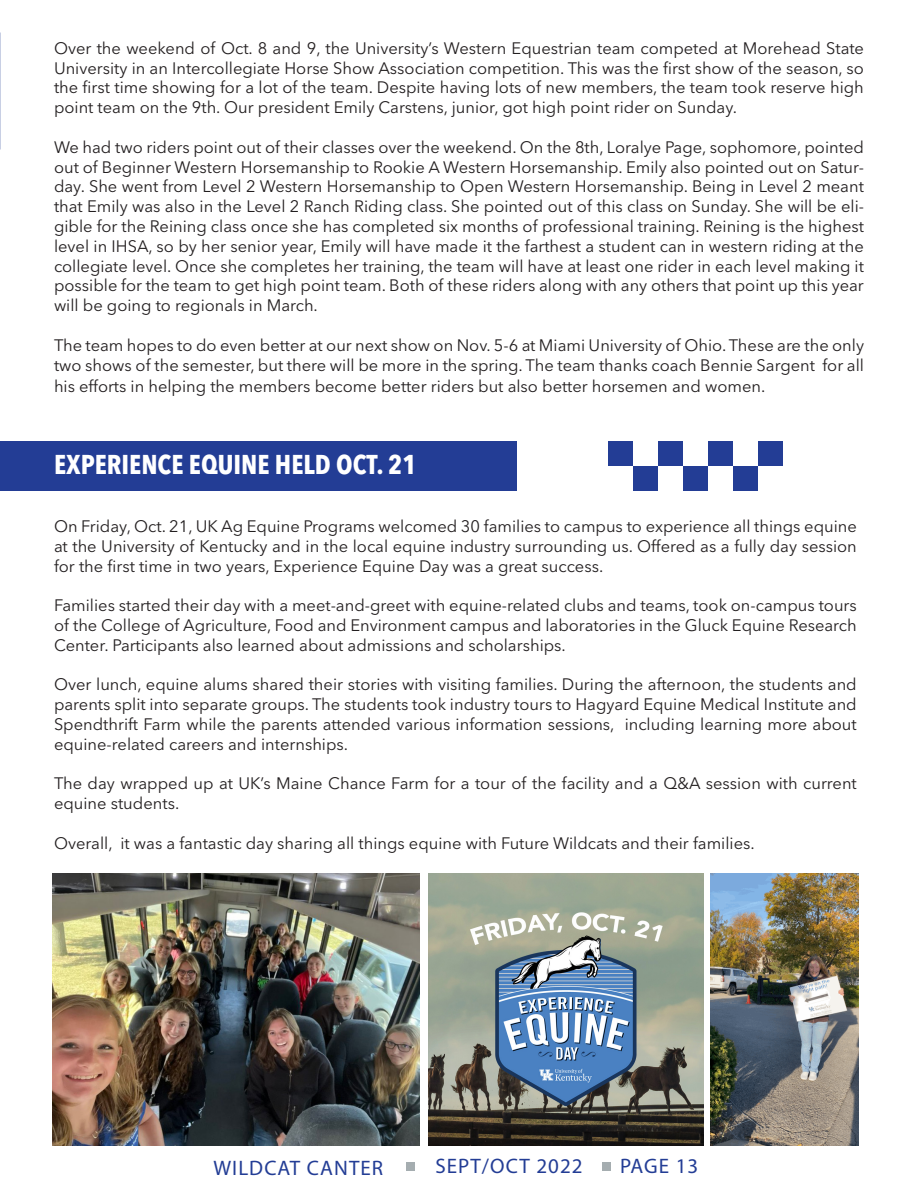
<style>
.page{position:relative;width:918px;height:1188px;background:#fff}
.page>*{position:absolute;margin:0;border:0;box-sizing:border-box;transform-origin:0 0}
.t1{font:700 condensed 27px "Avenir Next LT Pro";color:#fff}
.t2{font:21px "Myriad Pro";letter-spacing:.05em;color:#233d95}
.t3{font:16.5px/19.8px "Avenir Next LT Pro";color:#231f20;text-align:justify}
</style>
<div class="page">
<div style="left:406px;top:1162px;width:9px;height:9px;background:#a5adb0"></div>
<div style="left:602px;top:1162px;width:9px;height:9px;background:#a5adb0"></div>
<div style="left:608px;top:441px;width:25px;height:25px;background:#233d95"></div>
<div style="left:633px;top:466px;width:25px;height:25px;background:#233d95"></div>
<div style="left:658px;top:441px;width:25px;height:25px;background:#233d95"></div>
<div style="left:683px;top:466px;width:25px;height:25px;background:#233d95"></div>
<div style="left:708px;top:441px;width:25px;height:25px;background:#233d95"></div>
<div style="left:733px;top:466px;width:25px;height:25px;background:#233d95"></div>
<div style="left:758px;top:441px;width:25px;height:25px;background:#233d95"></div>
<div style="left:0;top:441px;width:517px;height:50px;background:#233d95"></div>
<img style="left:52px;top:873px;width:367px;height:272px">
<img style="left:429px;top:873px;width:275px;height:272px">
<img style="left:710px;top:873px;width:148px;height:272px">
<p class="t3" style="left:54px;top:38px;width:812px">Over the weekend of Oct. 8 and 9, the University’s Western Equestrian team competed at Morehead State University in an Intercollegiate Horse Show Association competition. This was the first show of the season, so the first time showing for a lot of the team. Despite having lots of new members, the team took reserve high point team on the 9th. Our president Emily Carstens, junior, got high point rider on Sunday.</p>
<p class="t3" style="left:54px;top:137px;width:812px">We had two riders point out of their classes over the weekend. On the 8th, Loralye Page, sophomore, pointed out of Beginner Western Horsemanship to Rookie A Western Horsemanship. Emily also pointed out on Satur&shy;day. She went from Level 2 Western Horsemanship to Open Western Horsemanship. Being in Level 2 meant that Emily was also in the Level 2 Ranch Riding class. She pointed out of this class on Sunday. She will be eli&shy;gible for the Reining class once she has completed six months of professional training. Reining is the highest level in IHSA, so by her senior year, Emily will have made it the farthest a student can in western riding at the collegiate level. Once she completes her training, the team will have at least one rider in each level making it possible for the team to get high point team. Both of these riders along with any others that point up this year will be going to regionals in March.</p>
<p class="t3" style="left:54px;top:335px;width:812px">The team hopes to do even better at our next show on Nov. 5-6 at Miami University of Ohio. These are the only two shows of the semester, but there will be more in the spring. The team thanks coach Bennie Sargent for all</p>
<p class="t3" style="left:54px;top:377px;width:713px">his efforts in helping the members become better riders but also better horsemen and women.</p>
<p class="t1" style="left:54px;top:448px;width:364px">EXPERIENCE EQUINE HELD OCT. 21</p>
<p class="t3" style="left:54px;top:516px;width:804px">On Friday, Oct. 21, UK Ag Equine Programs welcomed 30 families to campus to experience all things equine at the University of Kentucky and in the local equine industry surrounding us. Offered as a fully day session for the first time in two years, Experience Equine Day was a great success.</p>
<p class="t3" style="left:54px;top:595px;width:804px">Families started their day with a meet-and-greet with equine-related clubs and teams, took on-campus tours of the College of Agriculture, Food and Environment campus and laboratories in the Gluck Equine Research Center. Participants also learned about admissions and scholarships.</p>
<p class="t3" style="left:54px;top:675px;width:804px">Over lunch, equine alums shared their stories with visiting families. During the afternoon, the students and parents split into separate groups. The students took industry tours to Hagyard Equine Medical Institute and Spendthrift Farm while the parents attended various information sessions, including learning more about equine-related careers and internships.</p>
<p class="t3" style="left:54px;top:774px;width:804px">The day wrapped up at UK’s Maine Chance Farm for a tour of the facility and a Q&amp;A session with current equine students.</p>
<p class="t3" style="left:54px;top:833px;width:702px">Overall, it was a fantastic day sharing all things equine with Future Wildcats and their families.</p>
<p class="t2" style="left:213px;top:1155px;width:171px">WILDCAT CANTER</p>
<p class="t2" style="left:435px;top:1153px;width:149px">SEPT/OCT 2022</p>
<p class="t2" style="left:620px;top:1153px;width:80px">PAGE 13</p>
</div>
